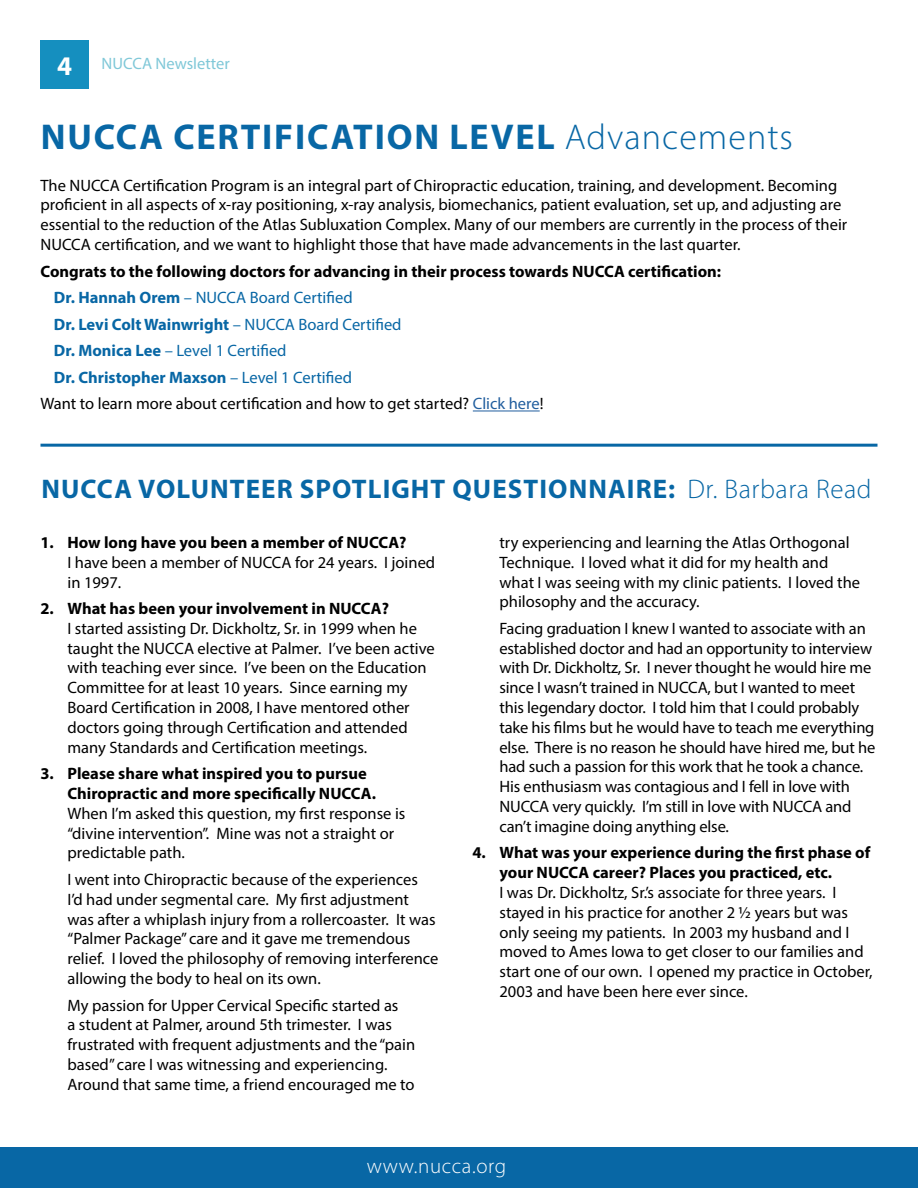
<style>
.page{position:relative;width:918px;height:1188px;background:#fff}
.page>*{position:absolute;margin:0;border:0;box-sizing:border-box;transform-origin:0 0}
.t1{font:700 36px "Myriad Pro";letter-spacing:.05em;color:#0867a5}
.t2{font:700 27px "Myriad Pro";letter-spacing:.04em;color:#0867a5}
.t3{font:300 21px "Myriad Pro";letter-spacing:.03em;color:#fff}
.t4{font:16.5px/19.8px "Myriad Pro";color:#000}
.t5{font:700 16.5px/19.8px "Myriad Pro";color:#000}
.t6{font:700 16.5px "Myriad Pro";color:#0867a5}
.t7{font:16.5px "Myriad Pro";color:#0867a5}
.t8{font:16.5px "Myriad Pro";color:#80c8d8}
.s1{font-weight:700;font-size:27px;color:#fff}
.s2{font-weight:300}
.s3{font-weight:700}
.s4{font-weight:400}
.s5{color:#215e9e}
</style>
<div class="page">
<div style="left:0;top:1148px;width:918px;height:40px;background:#0867a5"></div>
<div style="left:40px;top:40px;width:49px;height:49px;background:#158fbf"></div>
<hr style="left:473px;top:411px;width:67px;height:1px;background:#215e9e">
<hr style="left:40px;top:444px;width:838px;height:3px;background:#0867a5">
<p class="t8" style="left:57px;top:54px;width:174px"><span class="s1">4</span> NUCCA Newsletter</p>
<h1 class="t1" style="left:41px;top:113px;width:754px">NUCCA CERTIFICATION LEVEL <span class="s2">Advancements</span></h1>
<p class="t4" style="left:40px;top:175px;width:808px">The NUCCA Certification Program is an integral part of Chiropractic education, training, and development. Becoming proficient in all aspects of x-ray positioning, x-ray analysis, biomechanics, patient evaluation, set up, and adjusting are essential to the reduction of the Atlas Subluxation Complex. Many of our members are currently in the process of their NUCCA certification, and we want to highlight those that have made advancements in the last quarter.</p>
<p class="t5" style="left:40px;top:261px;width:682px">Congrats to the following doctors for advancing in their process towards NUCCA certification:</p>
<p class="t7" style="left:54px;top:287px;width:300px"><span class="s3">Dr. Hannah Orem</span> – NUCCA Board Certified</p>
<p class="t6" style="left:54px;top:313px;width:349px">Dr. Levi Colt Wainwright <span class="s4">– NUCCA Board Certified</span></p>
<p class="t7" style="left:54px;top:341px;width:234px"><span class="s3">Dr. Monica Lee</span> – Level 1 Certified</p>
<p class="t6" style="left:54px;top:366px;width:300px">Dr. Christopher Maxson <span class="s4">– Level 1 Certified</span></p>
<p class="t4" style="left:40px;top:394px;width:505px">Want to learn more about certification and how to get started? <span class="s5">Click here</span>!</p>
<h2 class="t2" style="left:41px;top:472px;width:832px">NUCCA VOLUNTEER SPOTLIGHT QUESTIONNAIRE: <span class="s2">Dr. Barbara Read</span></h2>
<p class="t5" style="left:40px;top:532px;width:368px">1. How long have you been a member of NUCCA?</p>
<p class="t4" style="left:67px;top:552px;width:369px">I have been a member of NUCCA for 24 years. I joined in 1997.</p>
<p class="t5" style="left:40px;top:598px;width:350px">2. What has been your involvement in NUCCA?</p>
<p class="t4" style="left:67px;top:618px;width:369px">I started assisting Dr. Dickholtz, Sr. in 1999 when he taught the NUCCA elective at Palmer. I’ve been active with teaching ever since. I’ve been on the Education Committee for at least 10 years. Since earning my Board Certification in 2008, I have mentored other doctors going through Certification and attended many Standards and Certification meetings.</p>
<p class="t5" style="left:67px;top:763px;width:310px;text-indent:-27px">3. Please share what inspired you to pursue<br>Chiropractic and more specifically NUCCA.</p>
<p class="t4" style="left:67px;top:803px;width:339px">When I’m asked this question, my first response is “divine intervention”. Mine was not a straight or predictable path.</p>
<p class="t4" style="left:67px;top:869px;width:373px">I went into Chiropractic because of the experiences<br>I’d had under segmental care. My first adjustment was after a whiplash injury from a rollercoaster. It was “Palmer Package” care and it gave me tremendous relief. I loved the philosophy of removing interference allowing the body to heal on its own.</p>
<p class="t4" style="left:67px;top:995px;width:349px">My passion for Upper Cervical Specific started as<br>a student at Palmer, around 5th trimester. I was frustrated with frequent adjustments and the “pain based” care I was witnessing and experiencing.<br>Around that same time, a friend encouraged me to</p>
<p class="t4" style="left:499px;top:532px;width:362px">try experiencing and learning the Atlas Orthogonal Technique. I loved what it did for my health and what I was seeing with my clinic patients. I loved the philosophy and the accuracy.</p>
<p class="t4" style="left:499px;top:618px;width:377px">Facing graduation I knew I wanted to associate with an established doctor and had an opportunity to interview with Dr. Dickholtz, Sr. I never thought he would hire me since I wasn’t trained in NUCCA, but I wanted to meet this legendary doctor. I told him that I could probably take his films but he would have to teach me everything else. There is no reason he should have hired me, but he had such a passion for this work that he took a chance.<br>His enthusiasm was contagious and I fell in love with NUCCA very quickly. I’m still in love with NUCCA and can’t imagine doing anything else.</p>
<p class="t5" style="left:499px;top:842px;width:372px;text-indent:-27px">4. What was your experience during the first phase of your NUCCA career? Places you practiced, etc.</p>
<p class="t4" style="left:499px;top:882px;width:375px">I was Dr. Dickholtz, Sr.’s associate for three years. I stayed in his practice for another 2 ½ years but was only seeing my patients. In 2003 my husband and I moved to Ames Iowa to get closer to our families and start one of our own. I opened my practice in October, 2003 and have been here ever since.</p>
<p class="t3" style="left:367px;top:1153px;width:141px">www.nucca.org</p>
</div>
